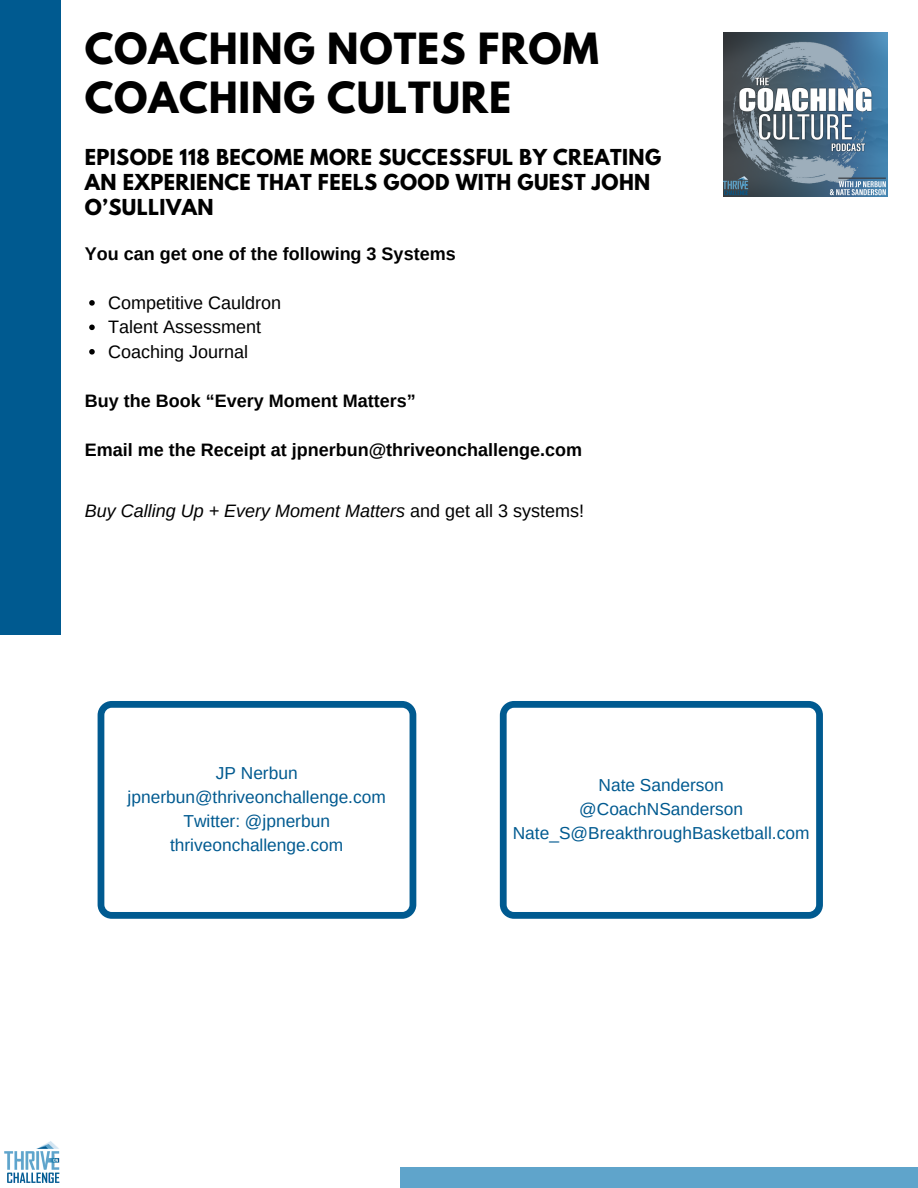
<style>
.page{position:relative;width:918px;height:1188px;background:#fff}
.page>*{position:absolute;margin:0;border:0;box-sizing:border-box;transform-origin:0 0}
.t1{font:700 38.1px/48.8px "League Spartan";letter-spacing:.02em;color:#000}
.t2{font:700 19.5px/24.9px "League Spartan";letter-spacing:.02em;color:#000}
.t3{font:700 18px "Arimo";color:#000}
.t4{font:18px/24.5px "Arimo";color:#000}
.t5{font:italic 18px "Arimo";color:#000}
.t6{font:17.25px/23.9px "Arimo";color:#005a90;text-align:center}
.s1{font-style:normal}
</style>
<div class="page">
<div style="left:0;top:0;width:61px;height:635px;background:#005a90"></div>
<div style="left:401px;top:1168px;width:517px;height:20px;background:#5fa4cb"></div>
<img style="left:723px;top:32px;width:165px;height:164px">
<img style="left:4px;top:1141px;width:56px;height:42px">
<svg style="left:98px;top:701px;width:318px;height:218px"></svg>
<svg style="left:500px;top:701px;width:323px;height:218px"></svg>
<svg style="left:89px;top:300px;width:6px;height:6px"></svg>
<svg style="left:89px;top:325px;width:6px;height:5px"></svg>
<svg style="left:89px;top:349px;width:6px;height:6px"></svg>
<h1 class="t1" style="left:85px;top:29px;width:516px">COACHING NOTES FROM<br>COACHING CULTURE</h1>
<p class="t2" style="left:85px;top:148px;width:578px">EPISODE 118 BECOME MORE SUCCESSFUL BY CREATING<br>AN EXPERIENCE THAT FEELS GOOD WITH GUEST JOHN<br>O’SULLIVAN</p>
<p class="t3" style="left:85px;top:244px;width:372px">You can get one of the following 3 Systems</p>
<p class="t4" style="left:108px;top:291px;width:175px">Competitive Cauldron<br>Talent Assessment<br>Coaching Journal</p>
<p class="t3" style="left:85px;top:391px;width:332px">Buy the Book “Every Moment Matters”</p>
<p class="t3" style="left:85px;top:440px;width:499px">Email me the Receipt at jpnerbun@thriveonchallenge.com</p>
<p class="t5" style="left:85px;top:500px;width:501px">Buy Calling Up + Every Moment Matters <span class="s1">and get all 3 systems!</span></p>
<p class="t6" style="left:128px;top:761px;width:260px">JP Nerbun jpnerbun@thriveonchallenge.com<br>Twitter: @jpnerbun thriveonchallenge.com</p>
<p class="t6" style="left:513px;top:773px;width:298px">Nate Sanderson<br>@CoachNSanderson<br>Nate_S@BreakthroughBasketball.com</p>
</div>
